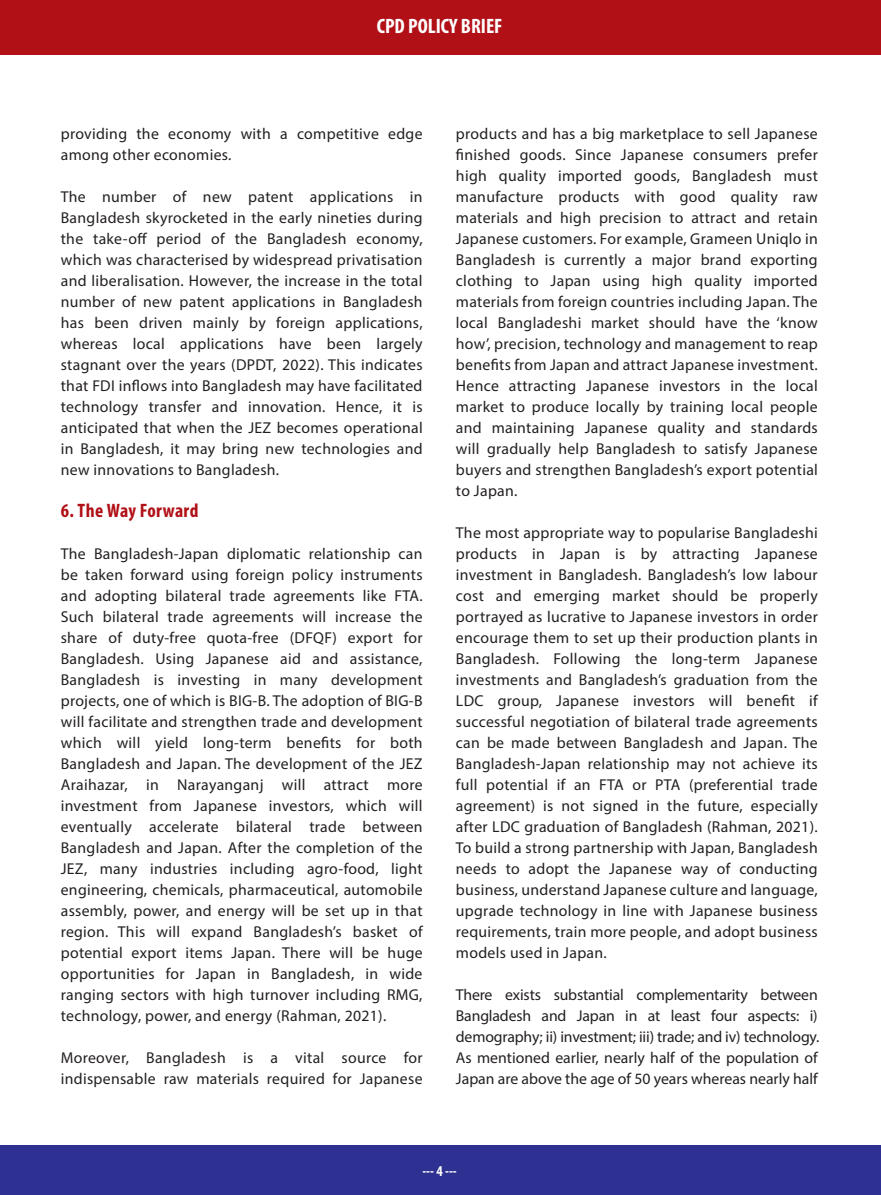
<style>
.page{position:relative;width:881px;height:1195px;background:#fff}
.page>*{position:absolute;margin:0;border:0;box-sizing:border-box;transform-origin:0 0}
.t1{font:700 condensed 20.85px "Myriad Pro";color:#fff}
.t2{font:700 condensed 19.5px "Myriad Pro";letter-spacing:.02em;color:#b01016}
.t3{font:15.75px/21px "Myriad Pro";letter-spacing:.02em;color:#231f20;text-align:justify}
.t4{font:700 condensed 15px "Myriad Pro";color:#fff}
</style>
<div class="page">
<div style="left:0;top:1145px;width:881px;height:50px;background:#2e3092"></div>
<div style="left:0;top:0;width:881px;height:54px;background:#b01016"></div>
<h1 class="t1" style="left:377px;top:19px;width:127px">CPD POLICY BRIEF</h1>
<p class="t3" style="left:61px;top:125px;width:363px">providing the economy with a competitive edge among other economies.</p>
<p class="t3" style="left:61px;top:188px;width:363px">The number of new patent applications in Bangladesh skyrocketed in the early nineties during the take-off period of the Bangladesh economy, which was characterised by widespread privatisation and liberalisation. However, the increase in the total number of new patent applications in Bangladesh has been driven mainly by foreign applications, whereas local applications have been largely stagnant over the years (DPDT, 2022). This indicates that FDI inflows into Bangladesh may have facilitated technology transfer and innovation. Hence, it is anticipated that when the JEZ becomes operational in Bangladesh, it may bring new technologies and new innovations to Bangladesh.</p>
<p class="t2" style="left:61px;top:503px;width:139px">6. The Way Forward</p>
<p class="t3" style="left:61px;top:545px;width:363px">The Bangladesh-Japan diplomatic relationship can be taken forward using foreign policy instruments and adopting bilateral trade agreements like FTA.<br>Such bilateral trade agreements will increase the share of duty-free quota-free (DFQF) export for Bangladesh. Using Japanese aid and assistance, Bangladesh is investing in many development projects, one of which is BIG-B. The adoption of BIG-B will facilitate and strengthen trade and development which will yield long-term benefits for both Bangladesh and Japan. The development of the JEZ Araihazar, in Narayanganj will attract more investment from Japanese investors, which will eventually accelerate bilateral trade between Bangladesh and Japan. After the completion of the JEZ, many industries including agro-food, light engineering, chemicals, pharmaceutical, automobile assembly, power, and energy will be set up in that region. This will expand Bangladesh’s basket of potential export items Japan. There will be huge opportunities for Japan in Bangladesh, in wide ranging sectors with high turnover including RMG, technology, power, and energy (Rahman, 2021).</p>
<p class="t3" style="left:61px;top:1049px;width:363px">Moreover, Bangladesh is a vital source for indispensable raw materials required for Japanese</p>
<p class="t3" style="left:456px;top:125px;width:364px">products and has a big marketplace to sell Japanese finished goods. Since Japanese consumers prefer high quality imported goods, Bangladesh must manufacture products with good quality raw materials and high precision to attract and retain Japanese customers. For example, Grameen Uniqlo in Bangladesh is currently a major brand exporting clothing to Japan using high quality imported materials from foreign countries including Japan. The local Bangladeshi market should have the ‘know how’, precision, technology and management to reap benefits from Japan and attract Japanese investment.<br>Hence attracting Japanese investors in the local market to produce locally by training local people and maintaining Japanese quality and standards will gradually help Bangladesh to satisfy Japanese buyers and strengthen Bangladesh’s export potential to Japan.</p>
<p class="t3" style="left:456px;top:524px;width:363px">The most appropriate way to popularise Bangladeshi products in Japan is by attracting Japanese investment in Bangladesh. Bangladesh’s low labour cost and emerging market should be properly portrayed as lucrative to Japanese investors in order encourage them to set up their production plants in Bangladesh. Following the long-term Japanese investments and Bangladesh’s graduation from the LDC group, Japanese investors will benefit if successful negotiation of bilateral trade agreements can be made between Bangladesh and Japan. The Bangladesh-Japan relationship may not achieve its full potential if an FTA or PTA (preferential trade agreement) is not signed in the future, especially after LDC graduation of Bangladesh (Rahman, 2021).<br>To build a strong partnership with Japan, Bangladesh needs to adopt the Japanese way of conducting business, understand Japanese culture and language, upgrade technology in line with Japanese business requirements, train more people, and adopt business models used in Japan.</p>
<p class="t3" style="left:456px;top:986px;width:365px">There exists substantial complementarity between Bangladesh and Japan in at least four aspects: i) demography; ii) investment; iii) trade; and iv) technology.<br>As mentioned earlier, nearly half of the population of Japan are above the age of 50 years whereas nearly half</p>
<p class="t4" style="left:422px;top:1165px;width:36px">--- 4 ---</p>
</div>
